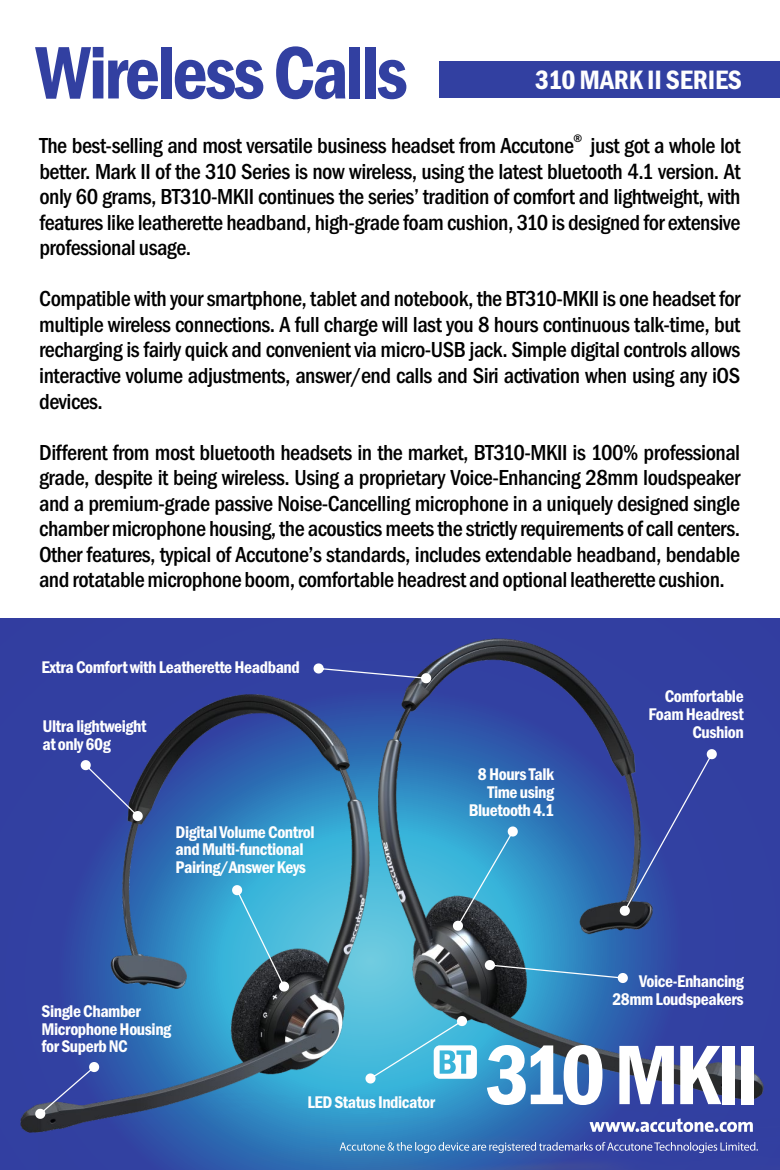
<style>
.page{position:relative;width:780px;height:1170px;background:#fff}
.page>*{position:absolute;margin:0;border:0;box-sizing:border-box;transform-origin:0 0}
.t1{font:600 condensed 87.25px "Franklin Gothic";letter-spacing:-.055em;color:#fff}
.t2{font:600 condensed 77px "Franklin Gothic";letter-spacing:-.04em;color:#3240a1}
.t3{font:600 condensed 27.5px "Franklin Gothic";letter-spacing:-.005em;color:#fefefe}
.t4{font:500 condensed 22.5px/25.5px "Franklin Gothic";letter-spacing:-.02em;color:#000;text-align:justify}
.t5{font:600 condensed 17.5px/17.8px "Franklin Gothic";letter-spacing:-.025em;color:#fefefe;text-align:right}
.t6{font:500 condensed 11.25px "Franklin Gothic";color:#000}
</style>
<div class="page">
<div style="left:439px;top:62px;width:341px;height:36px;background:#3240a1"></div>
<div style="left:0;top:663px;width:38px;height:506px;background:#3240a1"></div>
<img style="left:38px;top:618px;width:742px;height:551px">
<svg style="left:313px;top:663px;width:118px;height:20px;background:#4b57a8"></svg>
<svg style="left:35px;top:1061px;width:64px;height:57px;background:#434e94"></svg>
<svg style="left:232px;top:885px;width:57px;height:106px;background:#46a1bc"></svg>
<svg style="left:485px;top:959px;width:142px;height:23px;background:#3f79a0"></svg>
<svg style="left:453px;top:826px;width:64px;height:104px;background:#3e98b9"></svg>
<svg style="left:619px;top:749px;width:97px;height:166px;background:#37489c"></svg>
<svg style="left:365px;top:1015px;width:112px;height:68px;background:#62c2de"></svg>
<svg style="left:81px;top:760px;width:62px;height:61px;background:#3d499a"></svg>
<h2 class="t2" style="left:35px;top:45px;width:374px">Wireless Calls</h2>
<p class="t3" style="left:535px;top:70px;width:208px">310 MARK II SERIES</p>
<p class="t6" style="left:573px;top:134px;width:10px">®</p>
<p class="t4" style="left:39px;top:135px;width:702px">The best-selling and most versatile business headset from Accutone just got a whole lot better. Mark II of the 310 Series is now wireless, using the latest bluetooth 4.1 version. At only 60 grams, BT310-MKII continues the series’ tradition of comfort and lightweight, with features like leatherette headband, high-grade foam cushion, 310 is designed for extensive professional usage.</p>
<p class="t4" style="left:39px;top:288px;width:702px">Compatible with your smartphone, tablet and notebook, the BT310-MKII is one headset for multiple wireless connections. A full charge will last you 8 hours continuous talk-time, but recharging is fairly quick and convenient via micro-USB jack. Simple digital controls allows interactive volume adjustments, answer/end calls and Siri activation when using any iOS devices.</p>
<p class="t4" style="left:39px;top:441px;width:702px">Different from most bluetooth headsets in the market, BT310-MKII is 100% professional grade, despite it being wireless. Using a proprietary Voice-Enhancing 28mm loudspeaker and a premium-grade passive Noise-Cancelling microphone in a uniquely designed single chamber microphone housing, the acoustics meets the strictly requirements of call centers.<br>Other features, typical of Accutone’s standards, includes extendable headband, bendable and rotatable microphone boom, comfortable headrest and optional leatherette cushion.</p>
<p class="t5" style="left:41px;top:660px;width:260px">Extra Comfort with Leatherette Headband</p>
<p class="t5" style="left:42px;top:718px;width:105px;text-align:left">Ultra lightweight at only 60g</p>
<p class="t5" style="left:176px;top:824px;width:141px;text-align:left">Digital Volume Control and Multi-functional<br>Pairing/Answer Keys</p>
<p class="t5" style="left:468px;top:767px;width:87px">8 Hours Talk<br>Time using<br>Bluetooth 4.1</p>
<p class="t5" style="left:648px;top:689px;width:97px">Comfortable<br>Foam Headrest<br>Cushion</p>
<p class="t5" style="left:41px;top:1003px;width:131px;text-align:left">Single Chamber<br>Microphone Housing for Superb NC</p>
<p class="t5" style="left:307px;top:1094px;width:129px">LED Status Indicator</p>
<p class="t5" style="left:612px;top:973px;width:133px">Voice-Enhancing<br>28mm Loudspeakers</p>
<h1 class="t1" style="left:485px;top:1042px;width:275px">310 MKII</h1>
</div>
